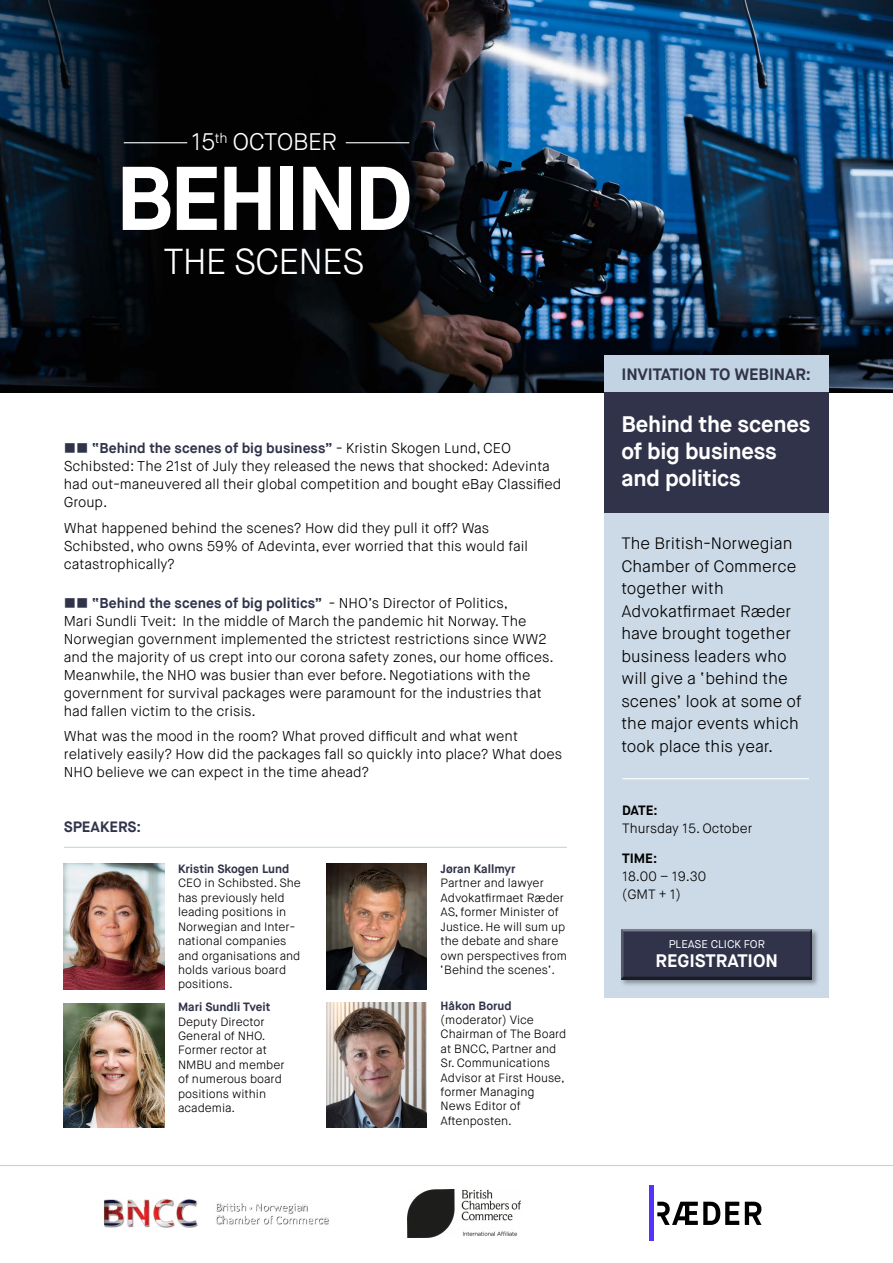
<style>
.page{position:relative;width:893px;height:1263px;background:#fff}
.page>*{position:absolute;margin:0;border:0;box-sizing:border-box;transform-origin:0 0}
.t1{font:700 90.15px "Maison Neue";letter-spacing:-.05em;color:#fff}
.t2{font:300 36.15px "Maison Neue";letter-spacing:-.03em;color:#fff}
.t3{font:300 24px "Maison Neue";letter-spacing:-.025em;color:#fff}
.t4{font:700 22.5px/27px "Maison Neue";letter-spacing:-.01em;color:#fff}
.t5{font:700 18.15px "Maison Neue";color:#fff}
.t6{font:300 16.5px/22.5px "Maison Neue";color:#000}
.t7{font:700 16.5px "Maison Neue";letter-spacing:-.01em;color:#31334a}
.t8{font:700 15px "Maison Neue";color:#31334a}
.t9{font:300 14.25px/18px "Maison Neue";color:#000}
.t10{font:300 13.5px/18px "Maison Neue";color:#000}
.t11{font:700 13.5px "Maison Neue";color:#000}
.t12{font:300 12px/14.4px "Maison Neue";color:#000}
.t13{font:700 12px "Maison Neue";color:#31334a}
.t14{font:11.1px "Maison Neue";color:#fff}
.s1{color:#31334a}
.s2{font-weight:700;color:#31334a}
</style>
<div class="page">
<div style="left:604px;top:490px;width:225px;height:507px;background:#ccdae7"></div>
<img style="left:0;top:0;width:893px;height:392px">
<div style="left:604px;top:355px;width:225px;height:37px;background:#c2d4e3"></div>
<img style="left:104px;top:1199px;width:224px;height:29px">
<img style="left:64px;top:1003px;width:100px;height:125px">
<img style="left:64px;top:864px;width:100px;height:125px">
<img style="left:326px;top:864px;width:100px;height:125px">
<img style="left:326px;top:1002px;width:100px;height:126px">
<hr style="left:650px;top:1185px;width:4px;height:56px;background:#5433ff">
<svg style="left:745px;top:1202px;width:16px;height:23px"></svg>
<svg style="left:657px;top:1202px;width:82px;height:23px"></svg>
<hr style="left:124px;top:142px;width:63px;height:1px;background:#fff">
<hr style="left:346px;top:142px;width:63px;height:1px;background:#fff">
<img style="left:407px;top:1189px;width:114px;height:48px">
<hr style="left:64px;top:847px;width:503px;height:1px;background:#c2d4e3">
<hr style="left:622px;top:778px;width:187px;height:1px;background:#fff">
<hr style="left:0;top:1165px;width:893px;height:1px;background:#c2d4e3">
<div style="left:604px;top:392px;width:225px;height:120px;background:#31334a"></div>
<div style="left:620px;top:927px;width:200px;height:60px;background:#000;opacity:.35"></div>
<div style="left:618px;top:927px;width:198px;height:56px;background:#000;opacity:.75"></div>
<h3 class="t3" style="left:191px;top:127px;width:147px">15<sup>th</sup> OCTOBER</h3>
<h1 class="t1" style="left:116px;top:141px;width:299px">BEHIND</h1>
<h2 class="t2" style="left:163px;top:239px;width:203px">THE SCENES</h2>
<p class="t9" style="left:64px;top:439px;width:499px"><span class="s1">■■</span> <span class="s2">“Behind the scenes of big business”</span> - Kristin Skogen Lund, CEO Schibsted: The 21st of July they released the news that shocked: Adevinta had out-maneuvered all their global competition and bought eBay Classified Group.</p>
<p class="t9" style="left:64px;top:519px;width:466px">What happened behind the scenes? How did they pull it off? Was<br>Schibsted, who owns 59% of Adevinta, ever worried that this would fail catastrophically?</p>
<p class="t9" style="left:64px;top:594px;width:491px"><span class="s1">■■</span> <span class="s2">“Behind the scenes of big politics”</span> - NHO’s Director of Politics,<br>Mari Sundli Tveit: In the middle of March the pandemic hit Norway. The Norwegian government implemented the strictest restrictions since WW2 and the majority of us crept into our corona safety zones, our home offices.<br>Meanwhile, the NHO was busier than ever before. Negotiations with the government for survival packages were paramount for the industries that had fallen victim to the crisis.</p>
<p class="t9" style="left:64px;top:728px;width:500px">What was the mood in the room? What proved difficult and what went relatively easily? How did the packages fall so quickly into place? What does<br>NHO believe we can expect in the time ahead?</p>
<p class="t8" style="left:64px;top:818px;width:79px">SPEAKERS:</p>
<p class="t13" style="left:178px;top:861px;width:113px">Kristin Skogen Lund</p>
<p class="t12" style="left:178px;top:876px;width:124px">CEO in Schibsted. She has previously held leading positions in<br>Norwegian and Inter&shy;national companies and organisations and holds various board positions.</p>
<p class="t13" style="left:178px;top:999px;width:94px">Mari Sundli Tveit</p>
<p class="t12" style="left:178px;top:1014px;width:108px">Deputy Director<br>General of NHO.<br>Former rector at<br>NMBU and member of numerous board positions within academia.</p>
<p class="t13" style="left:441px;top:861px;width:76px">Jøran Kallmyr</p>
<p class="t12" style="left:441px;top:876px;width:128px">Partner and lawyer<br>Advokatfirmaet Ræder<br>AS, former Minister of<br>Justice. He will sum up the debate and share own perspectives from ‘Behind the scenes’.</p>
<p class="t13" style="left:441px;top:998px;width:73px">Håkon Borud</p>
<p class="t12" style="left:441px;top:1013px;width:127px">(moderator) Vice<br>Chairman of The Board at BNCC, Partner and<br>Sr. Communications<br>Advisor at First House, former Managing<br>News Editor of<br>Aftenposten.</p>
<p class="t7" style="left:621px;top:363px;width:191px">INVITATION TO WEBINAR:</p>
<h3 class="t4" style="left:621px;top:411px;width:190px">Behind the scenes of big business and politics</h3>
<p class="t6" style="left:621px;top:532px;width:181px">The British-Norwegian<br>Chamber of Commerce together with<br>Advokatfirmaet Ræder have brought together business leaders who will give a ‘behind the scenes’ look at some of the major events which took place this year.</p>
<p class="t11" style="left:622px;top:801px;width:37px">DATE:</p>
<p class="t10" style="left:622px;top:819px;width:132px">Thursday 15. October</p>
<p class="t11" style="left:622px;top:849px;width:37px">TIME:</p>
<p class="t10" style="left:622px;top:867px;width:86px">18.00 – 19.30 (GMT + 1)</p>
<p class="t14" style="left:669px;top:937px;width:98px">PLEASE CLICK FOR</p>
<p class="t5" style="left:656px;top:949px;width:124px">REGISTRATION</p>
</div>
